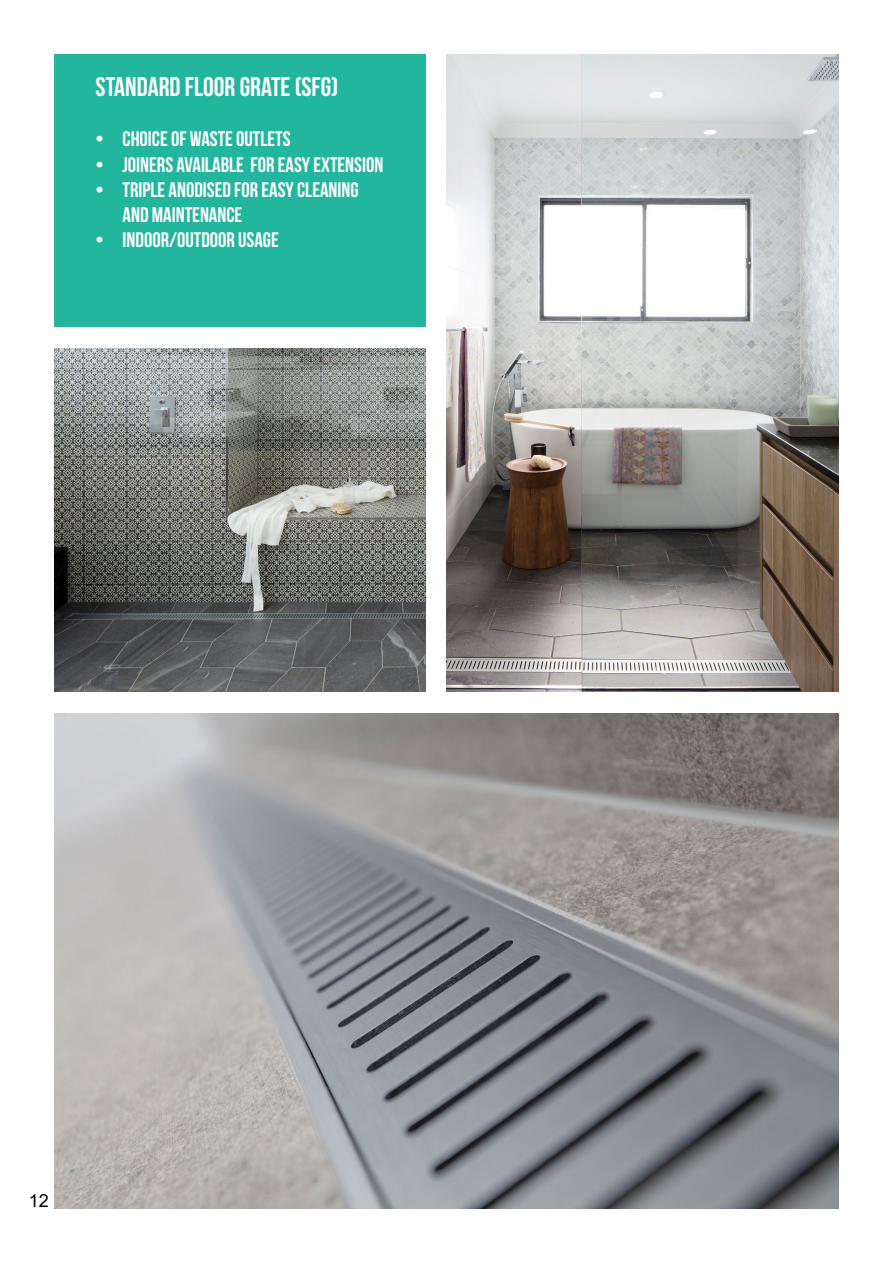
<style>
.page{position:relative;width:893px;height:1263px;background:#fff}
.page>*{position:absolute;margin:0;border:0;box-sizing:border-box;transform-origin:0 0}
.t1{font:27px "Bebas Neue";color:#fff}
.t2{font:21px/25.2px "Bebas Neue";color:#fff}
.t3{font:18px "Arial";color:#000}
</style>
<div class="page">
<div style="left:54px;top:54px;width:371px;height:273px;background:#23b69e"></div>
<img style="left:54px;top:348px;width:371px;height:343px">
<img style="left:446px;top:54px;width:393px;height:637px">
<img style="left:54px;top:713px;width:785px;height:496px">
<p class="t1" style="left:96px;top:72px;width:244px">STANDARD FLOOR GRATE (SFG)</p>
<p class="t2" style="left:96px;top:126px;width:196px">• CHOICE OF WASTE OUTLETS</p>
<p class="t2" style="left:96px;top:151px;width:289px">• JOINERS AVAILABLE FOR EASY EXTENSION</p>
<p class="t2" style="left:123px;top:177px;width:238px;text-indent:-27px">• TRIPLE ANODISED FOR EASY CLEANING<br>AND MAINTENANCE</p>
<p class="t2" style="left:96px;top:227px;width:185px">• INDOOR/OUTDOOR USAGE</p>
<p class="t3" style="left:29px;top:1188px;width:22px">12</p>
</div>
